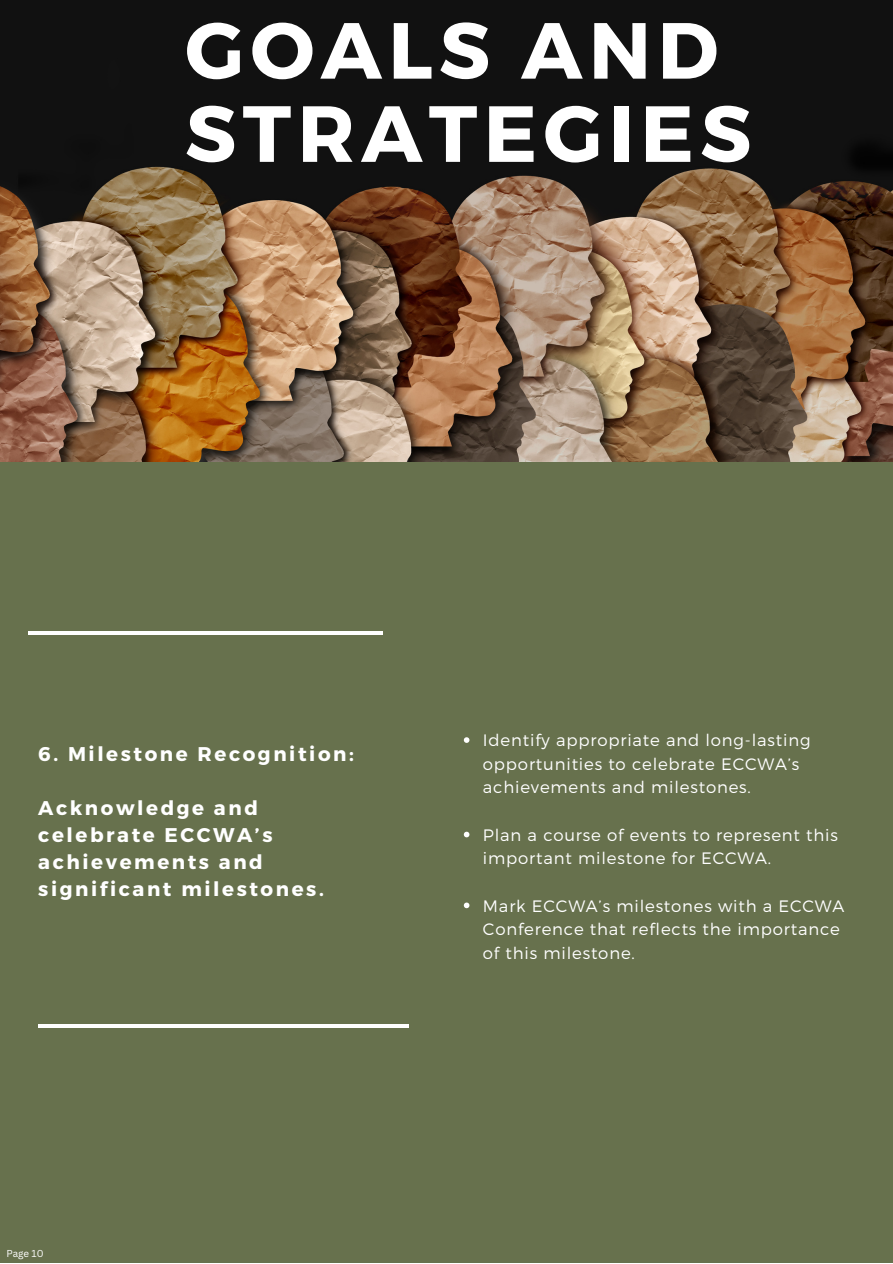
<style>
.page{position:relative;width:893px;height:1264px;background:#fff}
.page>*{position:absolute;margin:0;border:0;box-sizing:border-box;transform-origin:0 0}
.t1{font:700 79.35px/83.2px "Montserrat";letter-spacing:.08em;color:#fff}
.t2{font:700 19.8px/27px "Montserrat";letter-spacing:.13em;color:#fff}
.t3{font:300 16.5px/23.5px "Montserrat";letter-spacing:.05em;color:#fff}
.t4{font:9.75px "Canva Sans";color:#fff}
</style>
<div class="page">
<div style="left:0;top:0;width:892px;height:1262px;background:#67714d"></div>
<img style="left:0;top:0;width:892px;height:461px">
<svg style="left:464px;top:737px;width:5px;height:6px"></svg>
<svg style="left:464px;top:831px;width:5px;height:6px"></svg>
<svg style="left:464px;top:902px;width:5px;height:6px"></svg>
<hr style="left:28px;top:631px;width:354px;height:3px;background:#fff">
<hr style="left:38px;top:1024px;width:370px;height:3px;background:#fff">
<p class="t1" style="left:185px;top:5px;width:567px">GOALS AND<br>STRATEGIES</p>
<p class="t2" style="left:38px;top:739px;width:317px">6. Milestone Recognition:</p>
<p class="t2" style="left:38px;top:793px;width:287px">Acknowledge and celebrate ECCWA’s achievements and significant milestones.</p>
<p class="t4" style="left:6px;top:1246px;width:39px">Page 10</p>
<p class="t3" style="left:483px;top:727px;width:329px">Identify appropriate and long-lasting opportunities to celebrate ECCWA’s achievements and milestones.</p>
<p class="t3" style="left:483px;top:822px;width:356px">Plan a course of events to represent this important milestone for ECCWA.</p>
<p class="t3" style="left:483px;top:893px;width:363px">Mark ECCWA’s milestones with a ECCWA<br>Conference that reflects the importance of this milestone.</p>
</div>
